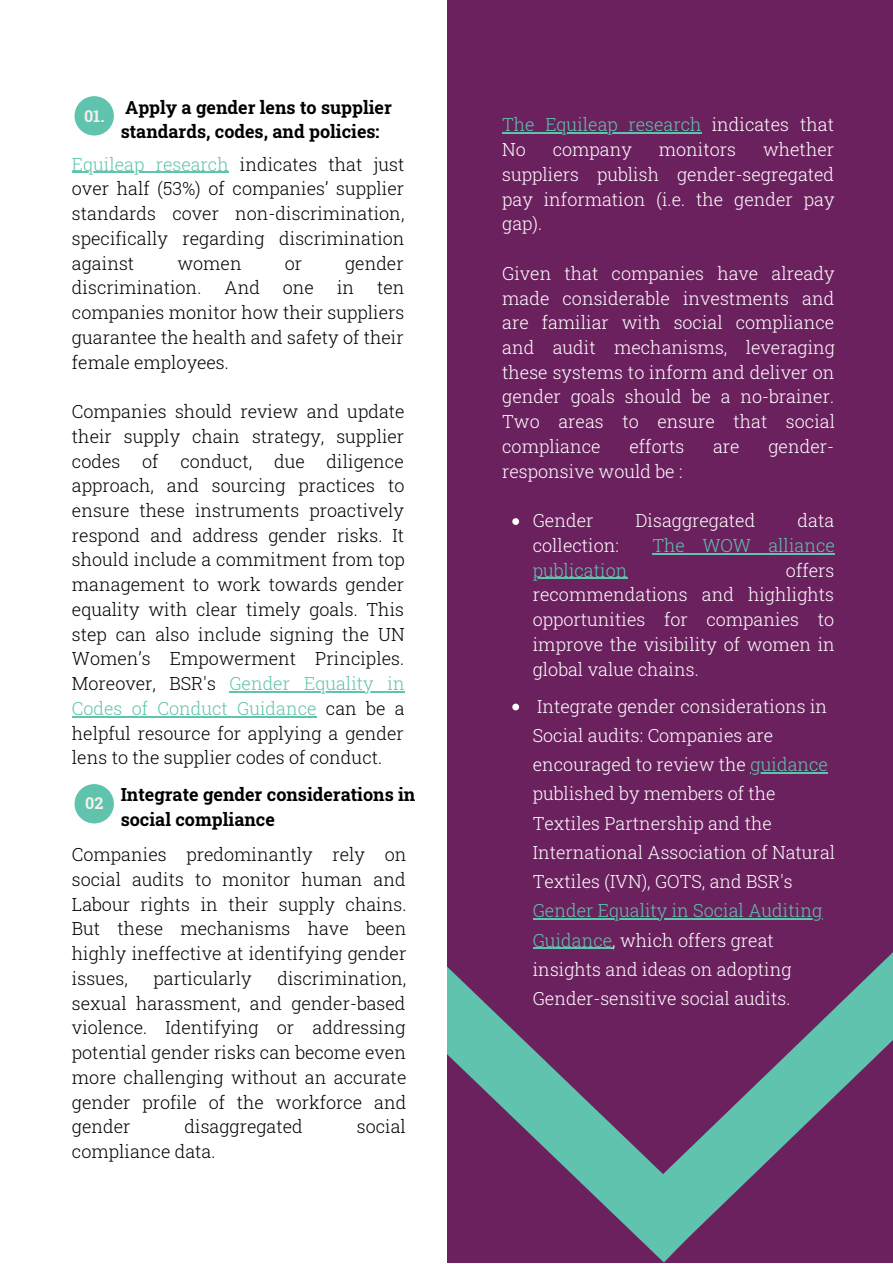
<style>
.page{position:relative;width:893px;height:1264px;background:#fff}
.page>*{position:absolute;margin:0;border:0;box-sizing:border-box;transform-origin:0 0}
.t1{font:300 18px/24.8px "Roboto Slab";color:#000;text-align:justify}
.t2{font:300 18px/24.8px "Roboto Slab";color:#fff;text-align:justify}
.t3{font:700 18px/24.8px "Roboto Slab";color:#000}
.t4{font:300 18px/24.8px "Roboto Slab";color:#60c3ad}
.t5{font:700 16.2px "Roboto Slab";color:#f4f0ee}
.s1{color:#60c3ad}
.s2{color:#fff}
</style>
<div class="page">
<div style="left:446px;top:0;width:446px;height:1262px;background:#6c215f"></div>
<svg style="left:446px;top:898px;width:118px;height:364px"></svg>
<svg style="left:564px;top:918px;width:328px;height:344px"></svg>
<div style="left:74px;top:96px;width:40px;height:39px;background:#60c3ad;border-radius:50%"></div>
<hr style="left:72px;top:172px;width:157px;height:1px;background:#60c3ad">
<hr style="left:229px;top:691px;width:176px;height:1px;background:#60c3ad">
<hr style="left:72px;top:716px;width:245px;height:1px;background:#60c3ad">
<div style="left:74px;top:784px;width:40px;height:39px;background:#60c3ad;border-radius:50%"></div>
<svg style="left:512px;top:518px;width:7px;height:7px"></svg>
<hr style="left:652px;top:553px;width:182px;height:1px;background:#60c3ad">
<hr style="left:532px;top:578px;width:95px;height:1px;background:#60c3ad">
<hr style="left:502px;top:132px;width:32px;height:2px;background:#60c3ad">
<hr style="left:534px;top:132px;width:167px;height:2px;background:#60c3ad">
<svg style="left:512px;top:703px;width:7px;height:7px"></svg>
<hr style="left:750px;top:772px;width:78px;height:1px;background:#60c3ad">
<hr style="left:532px;top:918px;width:290px;height:1px;background:#60c3ad">
<hr style="left:532px;top:947px;width:80px;height:1px;background:#60c3ad">
<p class="t3" style="left:121px;top:94px;width:272px">Apply a gender lens to supplier standards, codes, and policies:</p>
<p class="t5" style="left:84px;top:105px;width:22px">01.</p>
<p class="t1" style="left:72px;top:151px;width:334px"><span class="s1">Equileap research</span> indicates that just over half (53%) of companies’ supplier standards cover non-discrimination, specifically regarding discrimination against</p>
<p class="t1" style="left:177px;top:250px;width:66px">women</p>
<p class="t1" style="left:285px;top:250px;width:19px">or</p>
<p class="t1" style="left:345px;top:250px;width:60px">gender</p>
<p class="t1" style="left:72px;top:275px;width:131px">discrimination.</p>
<p class="t1" style="left:224px;top:275px;width:37px">And</p>
<p class="t1" style="left:283px;top:275px;width:33px">one</p>
<p class="t1" style="left:337px;top:275px;width:19px">in</p>
<p class="t1" style="left:72px;top:275px;width:334px;text-indent:305px">ten companies monitor how their suppliers guarantee the health and safety of their female employees.</p>
<p class="t1" style="left:72px;top:398px;width:334px">Companies should review and update their supply chain strategy, supplier codes of conduct, due diligence approach, and sourcing practices to ensure these instruments proactively respond and address gender risks. It should include a commitment from top management to work towards gender equality with clear timely goals. This step can also include signing the UN Women’s Empowerment Principles.<br>Moreover, BSR's <span class="s1">Gender Equality in Codes of Conduct Guidance</span> can be a helpful resource for applying a gender lens to the supplier codes of conduct.</p>
<p class="t3" style="left:121px;top:782px;width:296px">Integrate gender considerations in social compliance</p>
<p class="t5" style="left:85px;top:792px;width:20px">02</p>
<p class="t1" style="left:72px;top:841px;width:336px">Companies predominantly rely on social audits to monitor human and Labour rights in their supply chains.<br>But these mechanisms have been highly ineffective at identifying gender issues,</p>
<p class="t1" style="left:72px;top:965px;width:336px;text-indent:205px">discrimination, sexual harassment, and gender-based violence. Identifying or addressing potential gender risks can become even more challenging without an accurate gender profile of the workforce and gender</p>
<p class="t1" style="left:154px;top:965px;width:99px">particularly</p>
<p class="t1" style="left:184px;top:1113px;width:120px">disaggregated</p>
<p class="t1" style="left:357px;top:1113px;width:51px">social</p>
<p class="t1" style="left:72px;top:1138px;width:145px">compliance data.</p>
<p class="t4" style="left:502px;top:112px;width:333px">The Equileap research <span class="s2">indicates that<br>No</span></p>
<p class="t2" style="left:502px;top:137px;width:334px;text-indent:261px">whether suppliers publish gender-segregated pay information (i.e. the gender pay gap).</p>
<p class="t2" style="left:502px;top:260px;width:334px">Given that companies have already made considerable investments and are familiar with social compliance and audit mechanisms, leveraging these systems to inform and deliver on gender goals should be a no-brainer.<br>Two areas to ensure that social compliance</p>
<p class="t2" style="left:552px;top:137px;width:81px">company</p>
<p class="t2" style="left:658px;top:137px;width:79px">monitors</p>
<p class="t2" style="left:629px;top:433px;width:56px">efforts</p>
<p class="t2" style="left:713px;top:433px;width:28px">are</p>
<p class="t2" style="left:768px;top:433px;width:67px">gender-</p>
<p class="t2" style="left:502px;top:458px;width:182px">responsive would be :</p>
<p class="t2" style="left:532px;top:508px;width:62px">Gender</p>
<p class="t2" style="left:635px;top:508px;width:121px">Disaggregated</p>
<p class="t2" style="left:797px;top:508px;width:38px">data</p>
<p class="t2" style="left:532px;top:532px;width:87px">collection:</p>
<p class="t4" style="left:652px;top:532px;width:184px">The WOW alliance</p>
<p class="t4" style="left:532px;top:557px;width:96px">publication</p>
<p class="t2" style="left:532px;top:557px;width:304px;text-indent:253px">offers recommendations and highlights opportunities for companies to improve the visibility of women in global value chains.</p>
<p class="t2" style="left:532px;top:691px;width:304px;line-height:29.2px;text-align:left">Integrate gender considerations in<br>Social audits: Companies are encouraged to review the <span class="s1">guidance </span>published by members of the<br>Textiles Partnership and the<br>International Association of Natural<br>Textiles (IVN), GOTS, and BSR's</p>
<p class="t2" style="left:532px;top:895px;width:291px;line-height:29.2px;text-align:left"><span class="s1">Gender Equality in Social Auditing<br>Guidance</span>, which offers great insights and ideas on adopting<br>Gender-sensitive social audits.</p>
</div>
